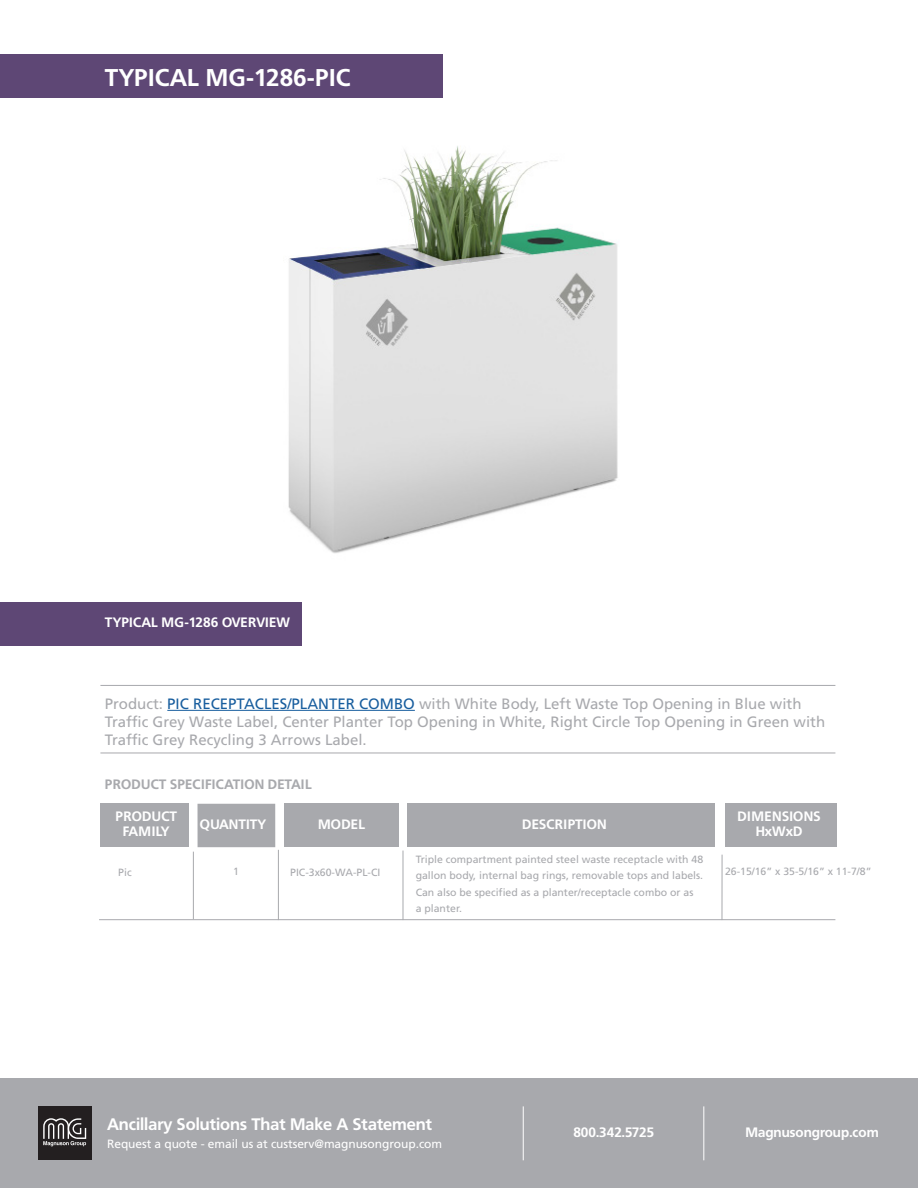
<style>
.page{position:relative;width:918px;height:1188px;background:#fff}
.page>*{position:absolute;margin:0;border:0;box-sizing:border-box;transform-origin:0 0}
.t1{font:700 24px "Frutiger BQ";letter-spacing:.01em;color:#fff}
.t2{font:700 16.5px "Frutiger BQ";color:#fff}
.t3{font:15px/18px "Frutiger";color:#a8a9ad}
.t4{font:700 13.5px "Frutiger BQ";color:#fff}
.t5{font:700 13.5px/15px "Frutiger BQ";letter-spacing:.02em;color:#fff;text-align:center}
.t6{font:700 13.5px "Frutiger BQ";letter-spacing:.02em;color:#a8a9ad}
.t7{font:12px "Frutiger";letter-spacing:-.005em;color:#fff}
.t8{font:10.5px/16.5px "Frutiger";color:#a8a9ad}
.s1{color:#175d9e}
</style>
<div class="page">
<div style="left:0;top:54px;width:443px;height:43px;background:#5e4775"></div>
<div style="left:0;top:1079px;width:918px;height:109px;background:#a8a9ad"></div>
<div style="left:38px;top:1106px;width:54px;height:54px;background:#231f20"></div>
<svg style="left:43px;top:1118px;width:43px;height:28px"></svg>
<hr style="left:523px;top:1106px;width:1px;height:54px;background:#fff">
<hr style="left:703px;top:1106px;width:1px;height:54px;background:#fff">
<div style="left:0;top:602px;width:301px;height:43px;background:#5e4775"></div>
<div style="left:100px;top:804px;width:89px;height:43px;background:#a8a9ad"></div>
<div style="left:285px;top:804px;width:114px;height:43px;background:#a8a9ad"></div>
<div style="left:407px;top:804px;width:308px;height:43px;background:#a8a9ad"></div>
<div style="left:725px;top:804px;width:112px;height:43px;background:#a8a9ad"></div>
<div style="left:198px;top:804px;width:77px;height:43px;background:#a8a9ad"></div>
<hr style="left:167px;top:710px;width:248px;height:1px;background:#175d9e">
<hr style="left:100px;top:753px;width:735px;height:1px;background:#a8a9ad">
<hr style="left:100px;top:685px;width:735px;height:1px;background:#a8a9ad">
<hr style="left:99px;top:919px;width:736px;height:1px;background:#a8a9ad">
<hr style="left:193px;top:852px;width:1px;height:67px;background:#a8a9ad">
<hr style="left:278px;top:850px;width:1px;height:70px;background:#a8a9ad">
<hr style="left:722px;top:855px;width:1px;height:65px;background:#a8a9ad">
<img style="left:288px;top:146px;width:330px;height:407px">
<hr style="left:403px;top:851px;width:1px;height:69px;background:#a8a9ad">
<p class="t1" style="left:105px;top:63px;width:247px">TYPICAL MG-1286-PIC</p>
<p class="t4" style="left:105px;top:614px;width:187px">TYPICAL MG-1286 OVERVIEW</p>
<p class="t3" style="left:105px;top:695px;width:722px">Product: <span class="s1">PIC RECEPTACLES/PLANTER COMBO</span> with White Body, Left Waste Top Opening in Blue with<br>Traffic Grey Waste Label, Center Planter Top Opening in White, Right Circle Top Opening in Green with<br>Traffic Grey Recycling 3 Arrows Label.</p>
<p class="t6" style="left:105px;top:777px;width:209px">PRODUCT SPECIFICATION DETAIL</p>
<p class="t5" style="left:116px;top:809px;width:63px">PRODUCT<br>FAMILY</p>
<p class="t4" style="left:200px;top:817px;width:68px">QUANTITY</p>
<p class="t4" style="left:318px;top:817px;width:49px">MODEL</p>
<p class="t5" style="left:522px;top:817px;width:86px">DESCRIPTION</p>
<p class="t5" style="left:738px;top:809px;width:85px">DIMENSIONS</p>
<p class="t4" style="left:756px;top:823px;width:48px">HxWxD</p>
<p class="t8" style="left:416px;top:851px;width:289px">Triple compartment painted steel waste receptacle with 48 gallon body, internal bag rings, removable tops and labels.<br>Can also be specified as a planter/receptacle combo or as<br>a planter.</p>
<p class="t8" style="left:118px;top:864px;width:15px">Pic</p>
<p class="t8" style="left:233px;top:863px;width:7px">1</p>
<p class="t8" style="left:290px;top:864px;width:92px">PIC-3x60-WA-PL-CI</p>
<p class="t8" style="left:725px;top:863px;width:148px">26-15/16” x 35-5/16” x 11-7/8”</p>
<p class="t2" style="left:107px;top:1114px;width:326px">Ancillary Solutions That Make A Statement</p>
<p class="t4" style="left:573px;top:1125px;width:82px">800.342.5725</p>
<p class="t4" style="left:745px;top:1125px;width:135px">Magnusongroup.com</p>
<p class="t7" style="left:107px;top:1137px;width:337px">Request a quote - email us at custserv@magnusongroup.com</p>
</div>
